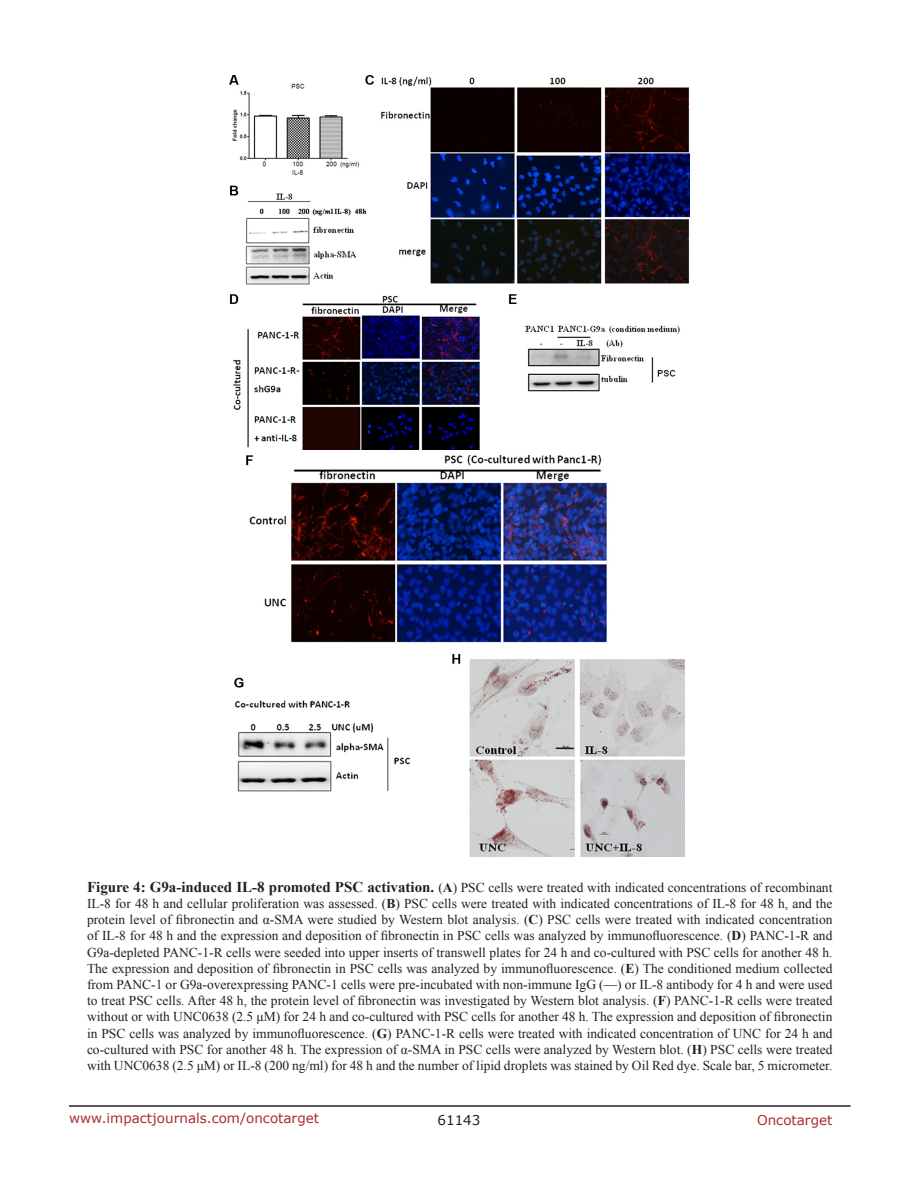
<style>
.page{position:relative;width:918px;height:1188px;background:#fff}
.page>*{position:absolute;margin:0;border:0;box-sizing:border-box;transform-origin:0 0}
.FigureText{font:13.5px/16.2px "Times New Roman";color:#231f20;text-align:justify}
.t1{font:13.5px "Verdana";color:#ac2b31}
.t2{font:13.5px "Verdana";color:#231f20}
.s1{font-weight:700;font-size:15px}
.s2{font-weight:700}
</style>
<div class="page">
<hr style="left:69px;top:1105px;width:781px;height:2px;background:#231f20">
<img style="left:230px;top:76px;width:460px;height:374px">
<img style="left:235px;top:455px;width:450px;height:402px">
<p class="FigureText" style="left:87px;top:879px;width:747px"><span class="s1">Figure 4: G9a-induced IL-8 promoted PSC activation.</span> (<span class="s2">A</span>) PSC cells were treated with indicated concentrations of recombinant IL-8 for 48 h and cellular proliferation was assessed. (<span class="s2">B</span>) PSC cells were treated with indicated concentrations of IL-8 for 48 h, and the protein level of fibronectin and α-SMA were studied by Western blot analysis. (<span class="s2">C</span>) PSC cells were treated with indicated concentration of IL-8 for 48 h and the expression and deposition of fibronectin in PSC cells was analyzed by immunofluorescence. (<span class="s2">D</span>) PANC-1-R and G9a-depleted PANC-1-R cells were seeded into upper inserts of transwell plates for 24 h and co-cultured with PSC cells for another 48 h.<br>The expression and deposition of fibronectin in PSC cells was analyzed by immunofluorescence. (<span class="s2">E</span>) The conditioned medium collected from PANC-1 or G9a-overexpressing PANC-1 cells were pre-incubated with non-immune IgG (—) or IL-8 antibody for 4 h and were used to treat PSC cells. After 48 h, the protein level of fibronectin was investigated by Western blot analysis. (<span class="s2">F</span>) PANC-1-R cells were treated without or with UNC0638 (2.5 μM) for 24 h and co-cultured with PSC cells for another 48 h. The expression and deposition of fibronectin in PSC cells was analyzed by immunofluorescence. (<span class="s2">G</span>) PANC-1-R cells were treated with indicated concentration of UNC for 24 h and co-cultured with PSC for another 48 h. The expression of α-SMA in PSC cells were analyzed by Western blot. (<span class="s2">H</span>) PSC cells were treated with UNC0638 (2.5 μM) or IL-8 (200 ng/ml) for 48 h and the number of lipid droplets was stained by Oil Red dye. Scale bar, 5 micrometer.</p>
<p class="t1" style="left:69px;top:1109px;width:252px">www.impactjournals.com/oncotarget</p>
<p class="t2" style="left:438px;top:1111px;width:44px">61143</p>
<p class="t1" style="left:757px;top:1111px;width:77px">Oncotarget</p>
</div>
